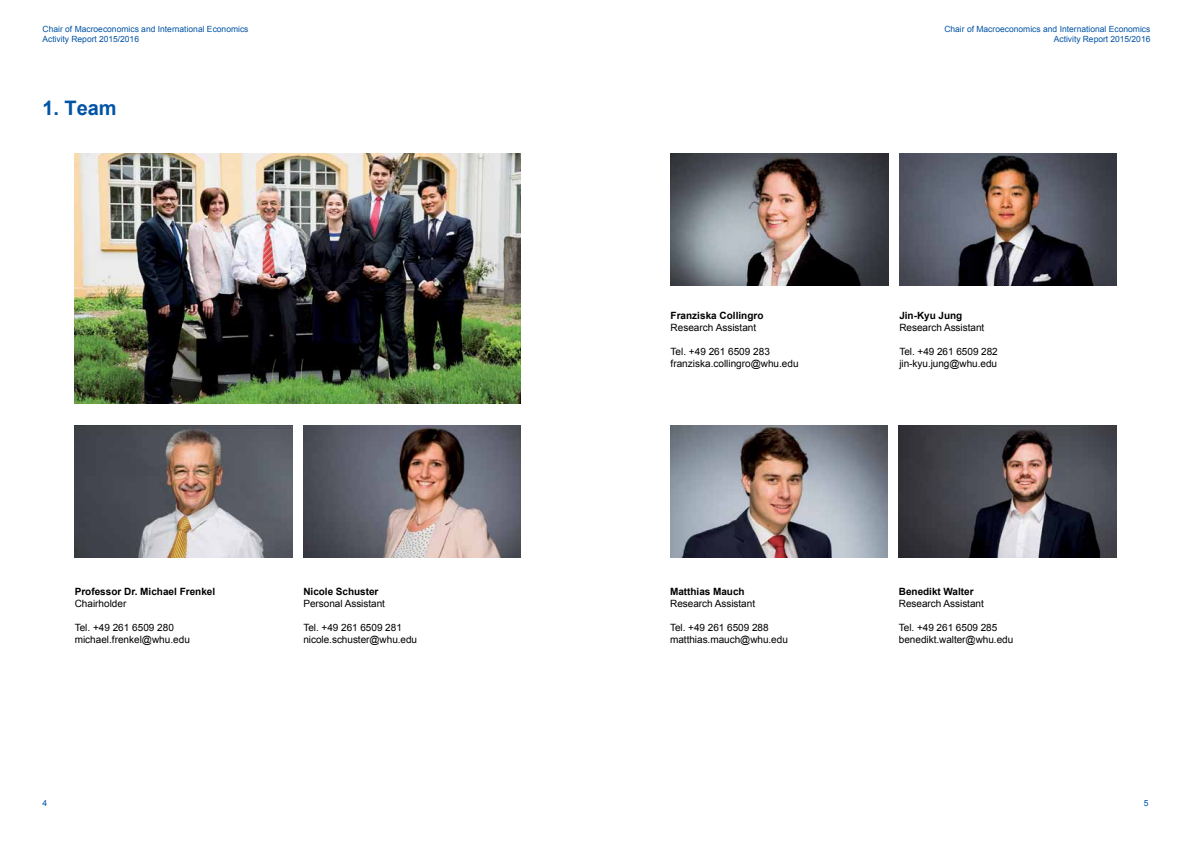
<style>
.page{position:relative;width:1191px;height:842px;background:#fff}
.page>*{position:absolute;margin:0;border:0;box-sizing:border-box;transform-origin:0 0}
.t1{font:700 20px "Arial";color:#0053a5}
.t2{font:10px/12px "Arial";letter-spacing:-.005em;color:#000}
.t3{font:700 10px "Arial";letter-spacing:-.005em;color:#000}
.t4{font:8.5px/10px "Arial";color:#0053a5;text-align:right}
.s1{font-style:inherit}
</style>
<div class="page">
<img style="left:303px;top:426px;width:218px;height:132px">
<img style="left:670px;top:426px;width:217px;height:132px">
<img style="left:899px;top:426px;width:217px;height:132px">
<img style="left:75px;top:426px;width:217px;height:132px">
<img style="left:899px;top:153px;width:217px;height:132px">
<img style="left:670px;top:153px;width:218px;height:132px">
<img style="left:75px;top:153px;width:445px;height:251px">
<p class="t4" style="left:43px;top:24px;width:207px;text-align:left">Chair of Macroeconomics and International Economics<br>Activity Report 2015/2016</p>
<h1 class="t1" style="left:43px;top:94px;width:75px">1. T<span class="s1">eam</span></h1>
<p class="t3" style="left:75px;top:584px;width:142px">Professor Dr. Michael Frenkel</p>
<p class="t2" style="left:75px;top:597px;width:53px">Chairholder</p>
<p class="t2" style="left:75px;top:621px;width:117px">Tel. +49 261 6509 280 michael.frenkel@whu.edu</p>
<p class="t3" style="left:303px;top:584px;width:77px">Nicole Schuster</p>
<p class="t2" style="left:303px;top:597px;width:83px">Personal Assistant</p>
<p class="t2" style="left:303px;top:621px;width:115px">Tel. +49 261 6509 281 nicole.schuster@whu.edu</p>
<p class="t4" style="left:944px;top:24px;width:207px">Chair of Macroeconomics and International Economics<br>Activity Report 2015/2016</p>
<p class="t3" style="left:670px;top:308px;width:94px">Franziska Collingro</p>
<p class="t2" style="left:670px;top:321px;width:87px">Research Assistant</p>
<p class="t2" style="left:670px;top:345px;width:129px">Tel. +49 261 6509 283 franziska.collingro@whu.edu</p>
<p class="t3" style="left:670px;top:584px;width:76px">Matthias Mauch</p>
<p class="t2" style="left:670px;top:597px;width:86px">Research Assistant</p>
<p class="t2" style="left:670px;top:621px;width:119px">Tel. +49 261 6509 288 matthias.mauch@whu.edu</p>
<p class="t3" style="left:899px;top:308px;width:64px">Jin-Kyu Jung</p>
<p class="t2" style="left:899px;top:321px;width:86px">Research Assistant</p>
<p class="t2" style="left:899px;top:345px;width:100px">Tel. +49 261 6509 282 jin-kyu.jung@whu.edu</p>
<p class="t3" style="left:899px;top:584px;width:76px">Benedikt Walter</p>
<p class="t2" style="left:899px;top:597px;width:86px">Research Assistant</p>
<p class="t2" style="left:899px;top:621px;width:116px">Tel. +49 261 6509 285 benedikt.walter@whu.edu</p>
<p class="t4" style="left:43px;top:798px;width:6px">4</p>
<p class="t4" style="left:1143px;top:798px;width:6px">5</p>
</div>
